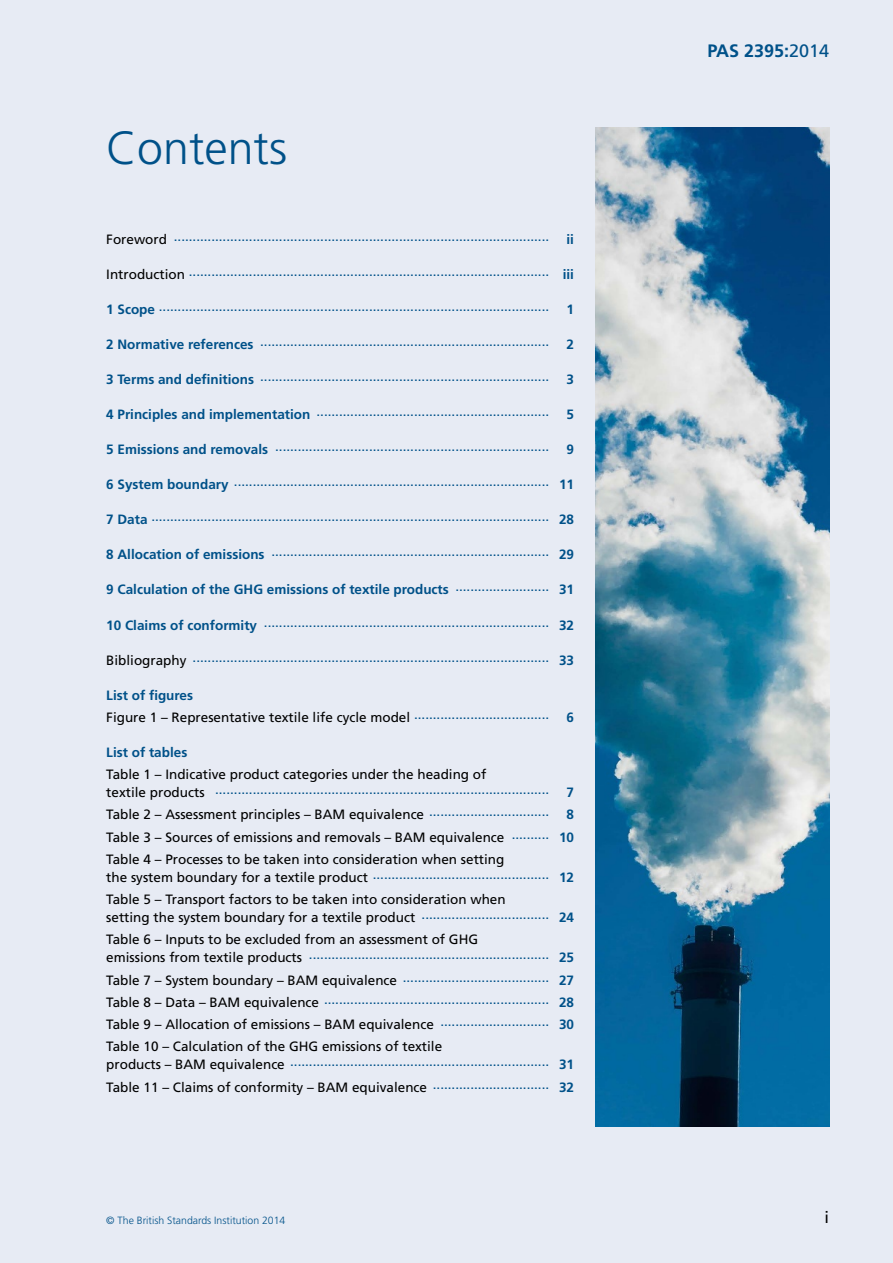
<style>
.page{position:relative;width:893px;height:1263px;background:#e7ebf4}
.page>*{position:absolute;margin:0;border:0;box-sizing:border-box;transform-origin:0 0}
.t1{font:300 46.5px "Frutiger";color:#005189}
.t2{font:700 18px "Frutiger";color:#005189}
.t3{font:16.5px "Frutiger";color:#000}
.t4{font:13.5px/22.2px "Frutiger";color:#005189}
.t5{font:13.5px/22.2px "Frutiger";color:#000}
.t6{font:700 13.5px "Frutiger";color:#005189}
.t7{font:300 10.5px "Frutiger";color:#005189}
.s1{color:#000}
.s2{font-weight:700}
.s3{font-weight:700;color:#005189}
.s4{color:#005189}
.s5{font-weight:400}
</style>
<div class="page">
<img style="left:595px;top:128px;width:234px;height:999px">
<h1 class="t1" style="left:106px;top:122px;width:182px">Contents</h1>
<p class="t4" style="left:106px;top:225px;width:444px"><span class="s1">Foreword</span> ....................................................................................................</p>
<p class="t6" style="left:567px;top:232px;width:9px">ii</p>
<p class="t4" style="left:106px;top:260px;width:469px"><span class="s1">Introduction</span> ................................................................................................ <span class="s2">iii</span></p>
<p class="t4" style="left:106px;top:295px;width:444px"><span class="s2">1 Scope</span> ........................................................................................................</p>
<p class="t6" style="left:567px;top:302px;width:9px">1</p>
<p class="t4" style="left:106px;top:330px;width:444px"><span class="s2">2 Normative references</span> .............................................................................</p>
<p class="t6" style="left:567px;top:337px;width:9px">2</p>
<p class="t4" style="left:106px;top:365px;width:444px"><span class="s2">3 Terms and definitions</span> .............................................................................</p>
<p class="t6" style="left:567px;top:372px;width:9px">3</p>
<p class="t4" style="left:106px;top:400px;width:444px"><span class="s2">4 Principles and implementation</span> ..............................................................</p>
<p class="t6" style="left:567px;top:407px;width:9px">5</p>
<p class="t4" style="left:106px;top:435px;width:444px"><span class="s2">5 Emissions and removals</span> .........................................................................</p>
<p class="t6" style="left:567px;top:442px;width:9px">9</p>
<p class="t4" style="left:106px;top:470px;width:469px"><span class="s2">6 System boundary</span> .................................................................................... <span class="s2">11</span></p>
<p class="t4" style="left:106px;top:505px;width:469px"><span class="s2">7 Data</span> .......................................................................................................... <span class="s2">28</span></p>
<p class="t4" style="left:106px;top:541px;width:469px"><span class="s2">8 Allocation of emissions</span> .......................................................................... <span class="s2">29</span></p>
<p class="t6" style="left:106px;top:582px;width:469px">9 Calculation of the GHG emissions of textile products <sup>.........................</sup> 31</p>
<p class="t4" style="left:106px;top:611px;width:469px"><span class="s2">10 Claims of conformity</span> ............................................................................ <span class="s2">32</span></p>
<p class="t4" style="left:106px;top:646px;width:469px"><span class="s1">Bibliography</span> ............................................................................................... <span class="s2">33</span></p>
<p class="t5" style="left:106px;top:684px;width:444px"><span class="s3">List of figures<br></span>Figure 1 – Representative textile life cycle model <sup>....................................</sup></p>
<p class="t6" style="left:567px;top:709px;width:9px">6</p>
<p class="t6" style="left:106px;top:744px;width:83px">List of tables</p>
<p class="t4" style="left:106px;top:767px;width:444px;line-height:15px"><span class="s1">Table 1 – Indicative product categories under the heading of<br>textile products</span> .........................................................................................</p>
<p class="t6" style="left:567px;top:784px;width:9px">7</p>
<p class="t5" style="left:106px;top:803px;width:444px">Table 2 – Assessment principles – BAM equivalence <sup>................................</sup></p>
<p class="t5" style="left:106px;top:803px;width:469px;text-align:justify;text-indent:460px"><span class="s3">8<br></span>Table 3 – Sources of emissions and removals – BAM equivalence <sup>..........</sup> <span class="s3">10<br></span>Table 4 – Processes to be taken into consideration when setting</p>
<p class="t5" style="left:106px;top:861px;width:469px;line-height:25.2px">the system boundary for a textile product <span class="s4">...............................................</span> <span class="s3">12<br></span>Table 5 – Transport factors to be taken into consideration when</p>
<p class="t5" style="left:106px;top:906px;width:469px">setting the system boundary for a textile product <sup>..................................</sup> <span class="s3">24<br></span>Table 6 – Inputs to be excluded from an assessment of GHG</p>
<p class="t4" style="left:106px;top:943px;width:469px;text-align:justify"><span class="s1">emissions from textile products</span> ................................................................ <span class="s2">25<br></span><span class="s1">Table 7 – System boundary – BAM equivalence</span> ....................................... <span class="s2">27<br></span><span class="s1">Table 8 – Data – BAM equivalence</span> ............................................................ <span class="s2">28</span></p>
<p class="t5" style="left:106px;top:1013px;width:469px">Table 9 – Allocation of emissions – BAM equivalence <sup>.............................</sup> <span class="s3">30<br></span>Table 10 – Calculation of the GHG emissions of textile</p>
<p class="t4" style="left:106px;top:1049px;width:469px;line-height:25.2px"><span class="s1">products – BAM equivalence</span> ..................................................................... <span class="s2">31<br></span><span class="s1">Table 11 – Claims of conformity – BAM equivalence</span> ............................... <span class="s2">32</span></p>
<p class="t7" style="left:106px;top:1215px;width:181px">© The British Standards Institution 2014</p>
<h2 class="t2" style="left:707px;top:40px;width:123px">PAS 2395:<span class="s5">2014</span></h2>
<p class="t3" style="left:825px;top:1207px;width:6px">i</p>
</div>
